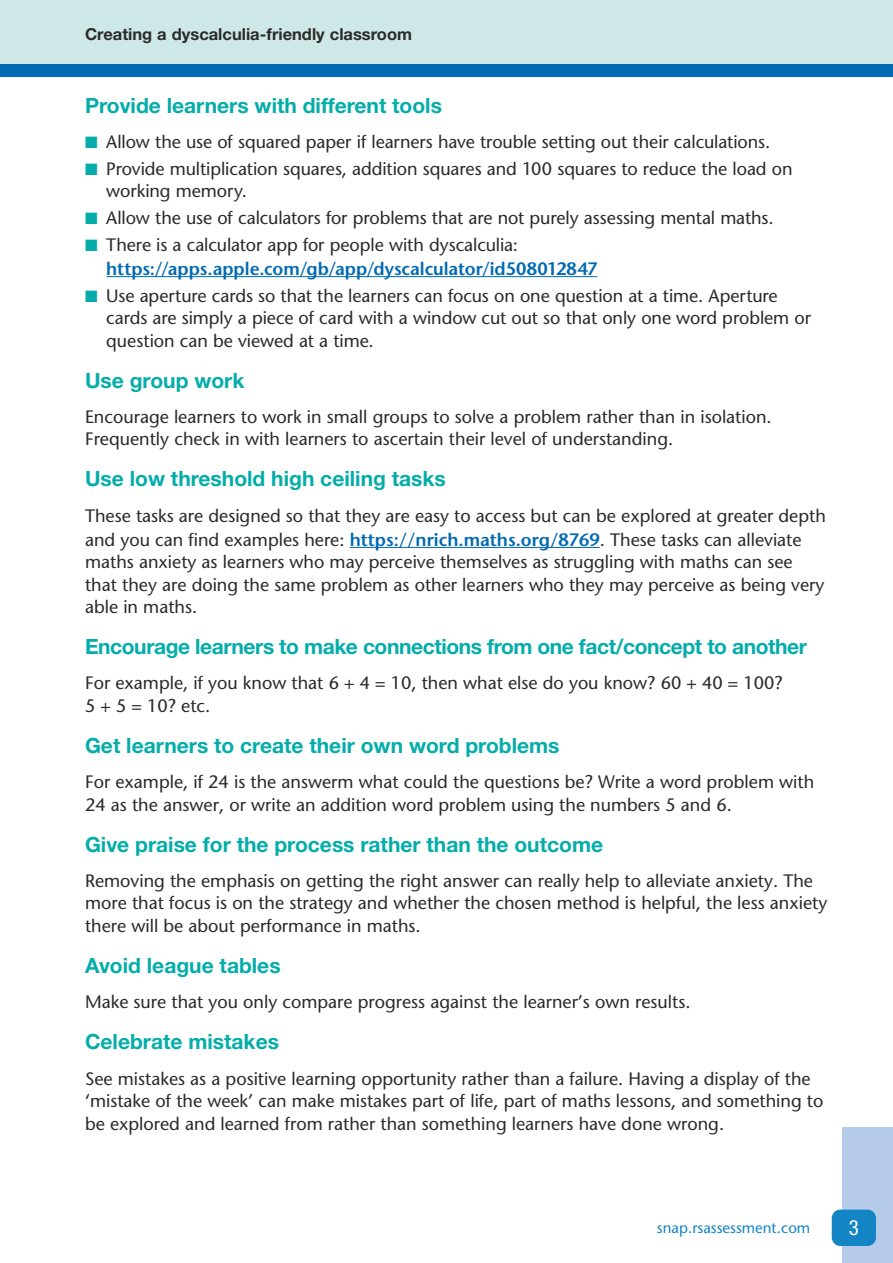
<style>
.page{position:relative;width:893px;height:1263px;background:#fff}
.page>*{position:absolute;margin:0;border:0;box-sizing:border-box;transform-origin:0 0}
.t1{font:700 21px "Helvetica Neue LT Std";color:#04adaa}
.t2{font:700 21px "Helvetica Neue LT Std";letter-spacing:-.02em;color:#04adaa}
.t3{font:condensed 21px "Helvetica Neue LT Std";color:#fff}
.t4{font:500 18px/22.5px "Stone Sans Std";color:#2b2b2a}
.t5{font:600 18px/24px "Stone Sans Std";color:#006ab3}
.t6{font:700 16.5px "Helvetica Neue LT Std";color:#2b2b2a}
.t7{font:500 15px "Stone Sans Std";color:#1485c4}
.s1{color:#04adaa}
.s2{font-weight:500;color:#2b2b2a}
.s3{font-weight:600;color:#006ab3}
</style>
<div class="page">
<div style="left:0;top:0;width:893px;height:64px;background:#cde8e7"></div>
<div style="left:0;top:64px;width:893px;height:13px;background:#006ab3"></div>
<div style="left:842px;top:1127px;width:51px;height:136px;background:#b5cbe9"></div>
<div style="left:832px;top:1209px;width:44px;height:37px;background:#1485c4;border-radius:9px"></div>
<hr style="left:106px;top:276px;width:491px;height:1px;background:#006ab3">
<hr style="left:350px;top:547px;width:250px;height:1px;background:#006ab3">
<p class="t6" style="left:85px;top:24px;width:328px">Creating a dyscalculia-friendly classroom</p>
<p class="t1" style="left:85px;top:92px;width:358px">Provide learners with different tools</p>
<p class="t4" style="left:85px;top:131px;width:687px"><span class="s1">■</span> Allow the use of squared paper if learners have trouble setting out their calculations.</p>
<p class="t4" style="left:106px;top:157px;width:688px;text-indent:-21px"><span class="s1">■</span> Provide multiplication squares, addition squares and 100 squares to reduce the load on working memory.</p>
<p class="t4" style="left:85px;top:207px;width:690px"><span class="s1">■</span> Allow the use of calculators for problems that are not purely assessing mental maths.</p>
<p class="t5" style="left:106px;top:233px;width:493px;text-indent:-21px"><span class="s1">■</span> <span class="s2">There is a calculator app for people with dyscalculia: </span>https://apps.apple.com/gb/app/dyscalculator/id508012847</p>
<p class="t4" style="left:106px;top:284px;width:706px;text-indent:-21px"><span class="s1">■</span> Use aperture cards so that the learners can focus on one question at a time. Aperture cards are simply a piece of card with a window cut out so that only one word problem or question can be viewed at a time.</p>
<p class="t1" style="left:85px;top:367px;width:161px">Use group work</p>
<p class="t4" style="left:85px;top:405px;width:688px">Encourage learners to work in small groups to solve a problem rather than in isolation.<br>Frequently check in with learners to ascertain their level of understanding.</p>
<p class="t1" style="left:85px;top:466px;width:362px">Use low threshold high ceiling tasks</p>
<p class="t4" style="left:85px;top:504px;width:742px">These tasks are designed so that they are easy to access but can be explored at greater depth and you can find examples here: <span class="s3">https://nrich.maths.org/8769</span>. These tasks can alleviate maths anxiety as learners who may perceive themselves as struggling with maths can see that they are doing the same problem as other learners who they may perceive as being very able in maths.</p>
<p class="t2" style="left:85px;top:634px;width:723px">Encourage learners to make connections from one fact/concept to another</p>
<p class="t4" style="left:85px;top:672px;width:699px">For example, if you know that 6 + 4 = 10, then what else do you know? 60 + 40 = 100?<br>5 + 5 = 10? etc.</p>
<p class="t1" style="left:85px;top:732px;width:476px">Get learners to create their own word problems</p>
<p class="t4" style="left:85px;top:771px;width:731px">For example, if 24 is the answerm what could the questions be? Write a word problem with<br>24 as the answer, or write an addition word problem using the numbers 5 and 6.</p>
<p class="t1" style="left:85px;top:831px;width:520px">Give praise for the process rather than the outcome</p>
<p class="t4" style="left:85px;top:869px;width:744px">Removing the emphasis on getting the right answer can really help to alleviate anxiety. The more that focus is on the strategy and whether the chosen method is helpful, the less anxiety there will be about performance in maths.</p>
<p class="t1" style="left:85px;top:952px;width:197px">Avoid league tables</p>
<p class="t4" style="left:85px;top:991px;width:607px">Make sure that you only compare progress against the learner’s own results.</p>
<p class="t1" style="left:85px;top:1029px;width:195px">Celebrate mistakes</p>
<p class="t4" style="left:85px;top:1067px;width:740px">See mistakes as a positive learning opportunity rather than a failure. Having a display of the ‘mistake of the week’ can make mistakes part of life, part of maths lessons, and something to be explored and learned from rather than something learners have done wrong.</p>
<p class="t7" style="left:657px;top:1219px;width:155px">snap.rsassessment.com</p>
<p class="t3" style="left:849px;top:1216px;width:12px">3</p>
</div>
